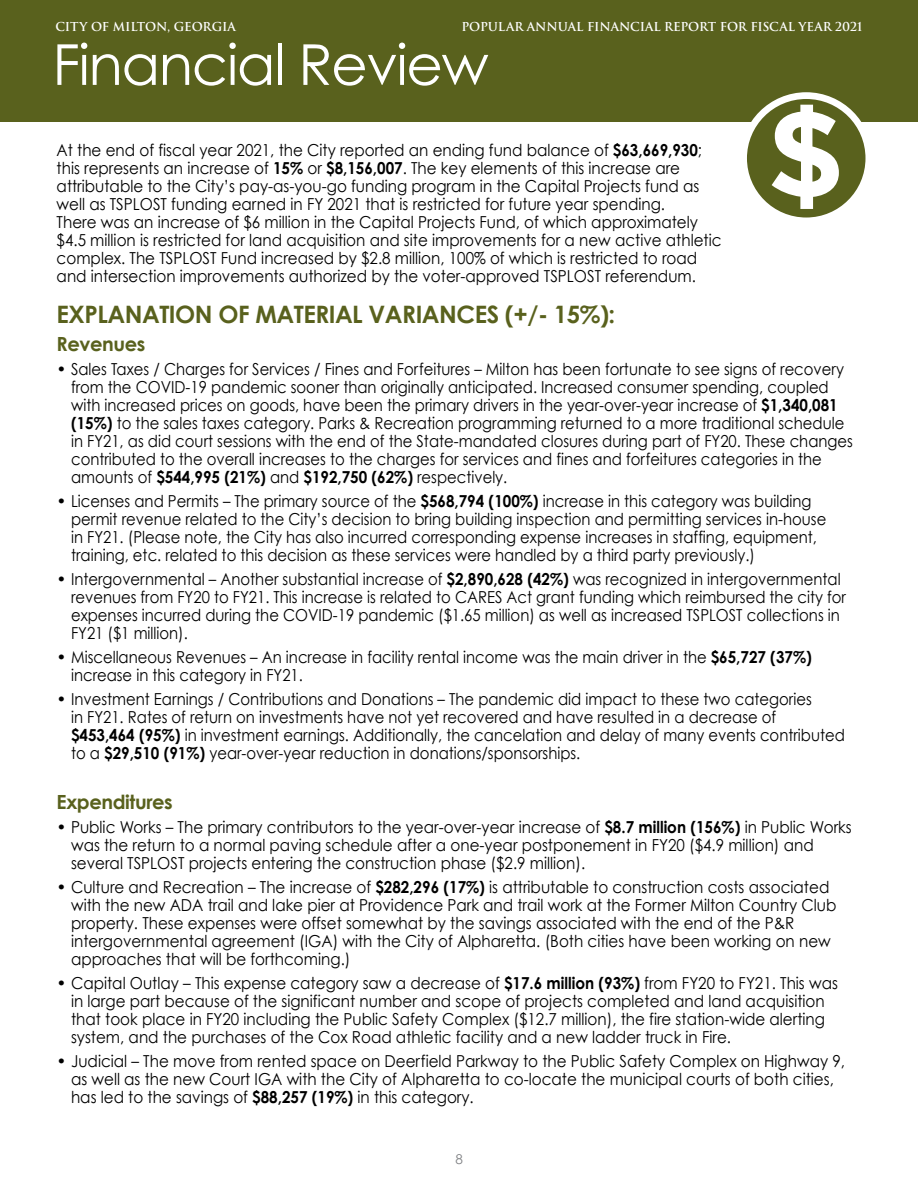
<style>
.page{position:relative;width:918px;height:1188px;background:#fff}
.page>*{position:absolute;margin:0;border:0;box-sizing:border-box;transform-origin:0 0}
.t1{font:56.4px "Century Gothic";letter-spacing:-.025em;color:#fff}
.t2{font:700 24px "Century Gothic";letter-spacing:-.02em;color:#59611d}
.t3{font:700 19.5px "Century Gothic";letter-spacing:-.02em;color:#59611d}
.t4{font:16.5px/18px "Century Gothic";color:#000}
.t5{font:16.5px/18px "Century Gothic";color:#000;scale:.92 1}
.t6{font:13.5px "Century Gothic";color:#808285}
.t7{font:600 12px "Trajan Pro 3";letter-spacing:-.005em;color:#fff}
.s1{font-weight:700}
</style>
<div class="page">
<div style="left:0;top:0;width:918px;height:122px;background:#59611d"></div>
<svg style="left:747px;top:92px;width:119px;height:126px"></svg>
<p class="t7" style="left:55px;top:18px;width:182px">CITY OF MILTON, GEORGIA</p>
<p class="t7" style="left:461px;top:18px;width:403px">POPULAR ANNUAL FINANCIAL REPORT FOR FISCAL YEAR 2021</p>
<h1 class="t1" style="left:52px;top:25px;width:438px">Financial Review</h1>
<p class="t5" style="left:57px;top:141px;width:724px">At the end of fiscal year 2021, the City reported an ending fund balance of <span class="s1">$63,669,930</span>; this represents an increase of <span class="s1">15%</span> or <span class="s1">$8,156,007</span>. The key elements of this increase are attributable to the City’s pay-as-you-go funding program in the Capital Projects fund as well as TSPLOST funding earned in FY 2021 that is restricted for future year spending.<br>There was an increase of $6 million in the Capital Projects Fund, of which approximately $4.5 million is restricted for land acquisition and site improvements for a new active athletic complex. The TSPLOST Fund increased by $2.8 million, 100% of which is restricted to road and intersection improvements authorized by the voter-approved TSPLOST referendum.</p>
<h2 class="t2" style="left:57px;top:296px;width:560px">EXPLANATION OF MATERIAL VARIANCES (+/- 15%):</h2>
<p class="t3" style="left:57px;top:329px;width:90px">Revenues</p>
<p class="t4" style="left:71px;top:360px;width:783px;text-indent:-14px">• Sales Taxes / Charges for Services / Fines and Forfeitures – Milton has been fortunate to see signs of recovery from the COVID-19 pandemic sooner than originally anticipated. Increased consumer spending, coupled with increased prices on goods, have been the primary drivers in the year-over-year increase of <span class="s1">$1,340,081 (15%)</span> to the sales taxes category. Parks &amp; Recreation programming returned to a more traditional schedule in FY21, as did court sessions with the end of the State-mandated closures during part of FY20. These changes contributed to the overall increases to the charges for services and fines and forfeitures categories in the amounts of <span class="s1">$544,995 (21%)</span> and <span class="s1">$192,750 (62%)</span> respectively.</p>
<p class="t4" style="left:71px;top:492px;width:757px;text-indent:-14px">• Licenses and Permits – The primary source of the <span class="s1">$568,794 (100%)</span> increase in this category was building permit revenue related to the City’s decision to bring building inspection and permitting services in-house in FY21. (Please note, the City has also incurred corresponding expense increases in staffing, equipment, training, etc. related to this decision as these services were handled by a third party previously.)</p>
<p class="t4" style="left:71px;top:570px;width:776px;text-indent:-14px">• Intergovernmental – Another substantial increase of <span class="s1">$2,890,628 (42%)</span> was recognized in intergovernmental revenues from FY20 to FY21. This increase is related to CARES Act grant funding which reimbursed the city for expenses incurred during the COVID-19 pandemic ($1.65 million) as well as increased TSPLOST collections in FY21 ($1 million).</p>
<p class="t4" style="left:71px;top:648px;width:742px;text-indent:-14px">• Miscellaneous Revenues – An increase in facility rental income was the main driver in the <span class="s1">$65,727 (37%) </span>increase in this category in FY21.</p>
<p class="t4" style="left:71px;top:690px;width:775px;text-indent:-14px">• Investment Earnings / Contributions and Donations – The pandemic did impact to these two categories<br>in FY21. Rates of return on investments have not yet recovered and have resulted in a decrease of<br><span class="s1">$453,464 (95%)</span> in investment earnings. Additionally, the cancelation and delay of many events contributed to a <span class="s1">$29,510 (91%)</span> year-over-year reduction in donations/sponsorships.</p>
<p class="t3" style="left:57px;top:787px;width:118px">Expenditures</p>
<p class="t4" style="left:71px;top:817px;width:782px;text-indent:-14px">• Public Works – The primary contributors to the year-over-year increase of <span class="s1">$8.7 million (156%)</span> in Public Works was the return to a normal paving schedule after a one-year postponement in FY20 ($4.9 million) and several TSPLOST projects entering the construction phase ($2.9 million).</p>
<p class="t4" style="left:71px;top:877px;width:767px;text-indent:-14px">• Culture and Recreation – The increase of <span class="s1">$282,296 (17%)</span> is attributable to construction costs associated with the new ADA trail and lake pier at Providence Park and trail work at the Former Milton Country Club property. These expenses were offset somewhat by the savings associated with the end of the P&amp;R intergovernmental agreement (IGA) with the City of Alpharetta. (Both cities have been working on new approaches that will be forthcoming.)</p>
<p class="t4" style="left:71px;top:973px;width:768px;text-indent:-14px">• Capital Outlay – This expense category saw a decrease of <span class="s1">$17.6 million (93%)</span> from FY20 to FY21. This was in large part because of the significant number and scope of projects completed and land acquisition that took place in FY20 including the Public Safety Complex ($12.7 million), the fire station-wide alerting system, and the purchases of the Cox Road athletic facility and a new ladder truck in Fire.</p>
<p class="t4" style="left:71px;top:1051px;width:775px;text-indent:-14px">• Judicial – The move from rented space on Deerfield Parkway to the Public Safety Complex on Highway 9, as well as the new Court IGA with the City of Alpharetta to co-locate the municipal courts of both cities, has led to the savings of <span class="s1">$88,257 (19%)</span> in this category.</p>
<p class="t6" style="left:456px;top:1149px;width:9px">8</p>
</div>
